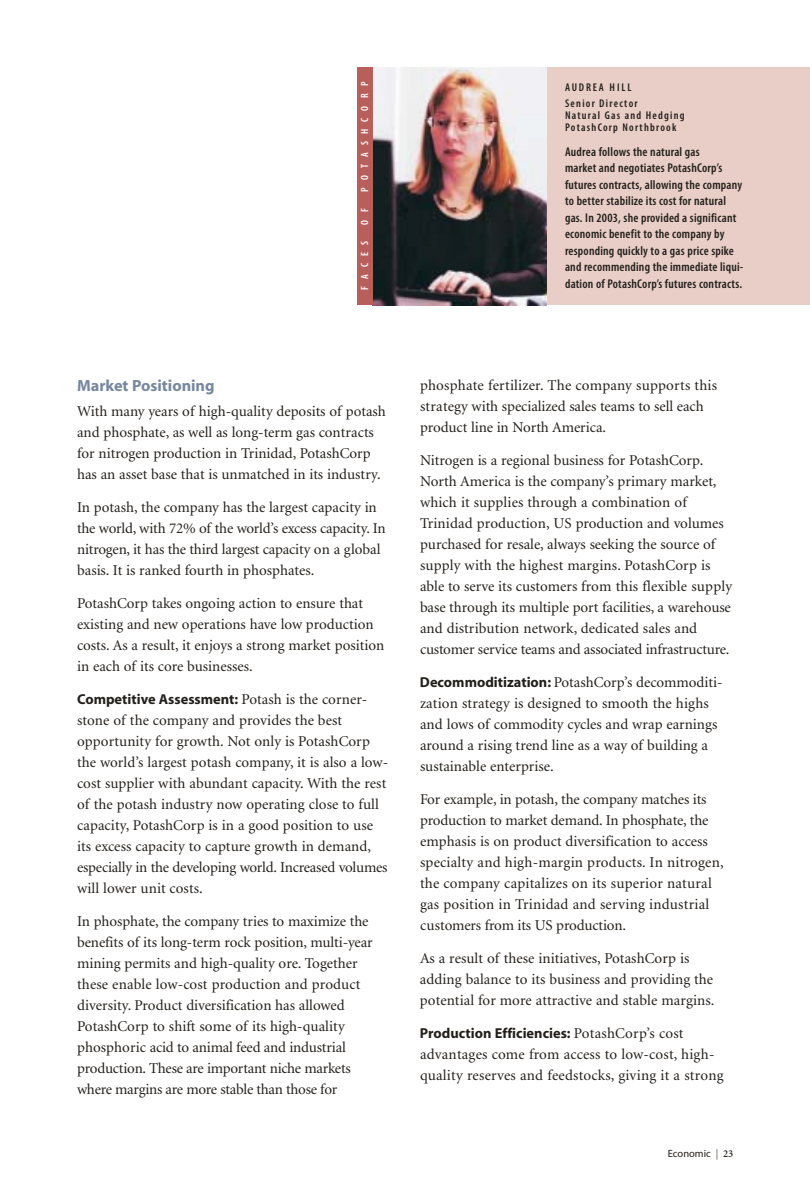
<style>
.page{position:relative;width:810px;height:1188px;background:#fff}
.page>*{position:absolute;margin:0;border:0;box-sizing:border-box;transform-origin:0 0}
.t1{font:700 16.2px "Myriad";color:#76879f}
.t2{font:15px/21px "Minion";color:#231f1b}
.t3{font:700 14.4px "Myriad";color:#231f1b}
.t4{font:600 condensed 12.75px/16.5px "Myriad Pro";letter-spacing:.015em;color:#231f1b}
.t5{font:600 condensed 11.25px/15px "Myriad Pro";letter-spacing:.11em;color:#231f1b}
.t6{font:600 condensed 10.5px "Myriad Pro";letter-spacing:.695em;color:#fff}
.t7{font:10.5px "Myriad";color:#231f1b}
.s1{font-family:"Minion";font-weight:400;font-size:15px}
.s2{font-family:"Myriad";font-weight:700;font-size:14.4px}
.s3{color:#635b57}
.s4{font-family:"Minion";font-weight:600}
</style>
<div class="page">
<div style="left:357px;top:68px;width:453px;height:237px;background:#e8cec7"></div>
<img style="left:373px;top:68px;width:174px;height:237px">
<div style="left:357px;top:68px;width:16px;height:237px;background:#b95f5b"></div>
<p class="t6" style="left:361px;top:192px;width:112px;rotate:-90deg">POTASHCORP</p>
<p class="t6" style="left:361px;top:225px;width:18px;rotate:-90deg">O F</p>
<p class="t6" style="left:361px;top:290px;width:51px;rotate:-90deg">FACES</p>
<p class="t5" style="left:565px;top:81px;width:74px">AUDREA HILL<br>Senior Director</p>
<p class="t5" style="left:565px;top:110px;width:121px;line-height:12px">Natural Gas and Hedging<br>PotashCorp Northbrook</p>
<p class="t4" style="left:565px;top:145px;width:180px">Audrea follows the natural gas<br>market and negotiates PotashCorp’s futures contracts, allowing the company to better stabilize its cost for natural gas. In 2003, she provided a significant economic benefit to the company by responding quickly to a gas price spike and recommending the immediate liqui&shy;dation of PotashCorp’s futures contracts.</p>
<p class="t1" style="left:77px;top:379px;width:139px">Market Positioning</p>
<p class="t2" style="left:77px;top:402px;width:310px">With many years of high-quality deposits of potash and phosphate, as well as long-term gas contracts for nitrogen production in Trinidad, PotashCorp has an asset base that is unmatched in its industry.</p>
<p class="t2" style="left:77px;top:498px;width:310px">In potash, the company has the largest capacity in the world, with 72% of the world’s excess capacity. In nitrogen, it has the third largest capacity on a global basis. It is ranked fourth in phosphates.</p>
<p class="t2" style="left:77px;top:594px;width:309px">PotashCorp takes ongoing action to ensure that existing and new operations have low production costs. As a result, it enjoys a strong market position in each of its core businesses.</p>
<p class="t3" style="left:77px;top:694px;width:292px">Competitive Assessment: <span class="s1">Potash is the corner-</span></p>
<p class="t2" style="left:77px;top:711px;width:313px">stone of the company and provides the best opportunity for growth. Not only is PotashCorp the world’s largest potash company, it is also a low&shy;cost supplier with abundant capacity. With the rest of the potash industry now operating close to full capacity, PotashCorp is in a good position to use its excess capacity to capture growth in demand, especially in the developing world. Increased volumes will lower unit costs.</p>
<p class="t2" style="left:77px;top:912px;width:297px">In phosphate, the company tries to maximize the benefits of its long-term rock position, multi-year mining permits and high-quality ore. Together these enable low-cost production and product diversity. Product diversification has allowed PotashCorp to shift some of its high-quality phosphoric acid to animal feed and industrial production. These are important niche markets where margins are more stable than those for</p>
<p class="t2" style="left:420px;top:376px;width:299px">phosphate fertilizer. The company supports this strategy with specialized sales teams to sell each product line in North America.</p>
<p class="t2" style="left:420px;top:451px;width:314px">Nitrogen is a regional business for PotashCorp.<br>North America is the company’s primary market, which it supplies through a combination of Trinidad production, US production and volumes purchased for resale, always seeking the source of supply with the highest margins. PotashCorp is able to serve its customers from this flexible supply base through its multiple port facilities, a warehouse and distribution network, dedicated sales and customer service teams and associated infrastructure.</p>
<p class="t2" style="left:420px;top:673px;width:304px"><span class="s2">Decommoditization:</span> PotashCorp’s decommoditi&shy;zation strategy is designed to smooth the highs and lows of commodity cycles and wrap earnings around a rising trend line as a way of building a sustainable enterprise.</p>
<p class="t2" style="left:420px;top:790px;width:305px">For example, in potash, the company matches its production to market demand. In phosphate, the emphasis is on product diversification to access specialty and high-margin products. In nitrogen, the company capitalizes on its superior natural gas position in Trinidad and serving industrial customers from its US production.</p>
<p class="t2" style="left:420px;top:949px;width:296px">As a result of these initiatives, PotashCorp is adding balance to its business and providing the potential for more attractive and stable margins.</p>
<p class="t3" style="left:420px;top:1028px;width:265px">Production Efficiencies: <span class="s1">PotashCorp’s cost</span></p>
<p class="t2" style="left:420px;top:1045px;width:305px">advantages come from access to low-cost, high&shy;quality reserves and feedstocks, giving it a strong</p>
<p class="t7" style="left:668px;top:1150px;width:67px">Economic <span class="s3">|</span> <span class="s4">23</span></p>
</div>
